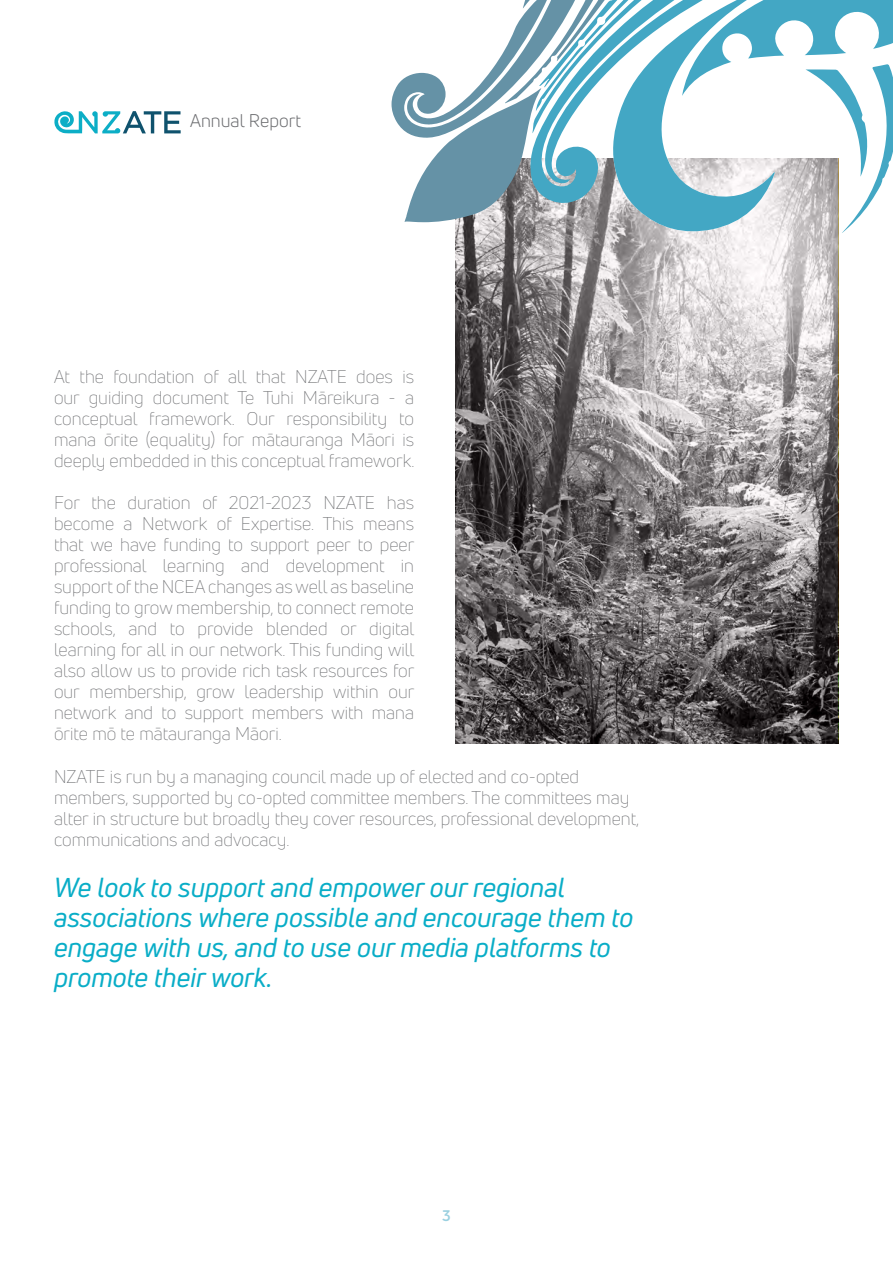
<style>
.page{position:relative;width:893px;height:1263px;background:#fff}
.page>*{position:absolute;margin:0;border:0;box-sizing:border-box;transform-origin:0 0}
.t1{font:italic 27px/30px "Uni Neue";color:#09adc7}
.t2{font:300 18px/21px "Uni Neue";color:#6c6d70;text-align:justify}
.t3{font:18px "Uni Neue";color:#6c6d70}
.t4{font:700 15px "Uni Neue";color:#9ad0e0}
</style>
<div class="page">
<svg style="left:54px;top:111px;width:127px;height:22px"></svg>
<svg style="left:455px;top:235px;width:383px;height:509px;background:#827e7f"></svg>
<svg style="left:391px;top:0;width:502px;height:235px"></svg>
<p class="t3" style="left:190px;top:110px;width:112px">Annual Report</p>
<p class="t2" style="left:54px;top:366px;width:362px">At the foundation of all that NZATE does is our guiding document Te Tuhi Māreikura - a conceptual framework. Our responsibility to mana ōrite (equality) for mātauranga Māori is deeply embedded in this conceptual framework.</p>
<p class="t2" style="left:54px;top:492px;width:362px">For the duration of 2021-2023 NZATE has become a Network of Expertise. This means that we have funding to support peer to peer professional learning and development in support of the NCEA changes as well as baseline funding to grow membership, to connect remote schools, and to provide blended or digital learning for all in our network. This funding will also allow us to provide rich task resources for our membership, grow leadership within our network and to support members with mana ōrite mō te mātauranga Māori.</p>
<p class="t2" style="left:54px;top:766px;width:587px;text-align:left">NZATE is run by a managing council made up of elected and co-opted members, supported by co-opted committee members. The committees may alter in structure but broadly they cover resources, professional development, communications and advocacy.</p>
<p class="t1" style="left:54px;top:872px;width:581px">We look to support and empower our regional associations where possible and encourage them to engage with us, and to use our media platforms to promote their work.</p>
<p class="t4" style="left:442px;top:1206px;width:10px">3</p>
</div>
